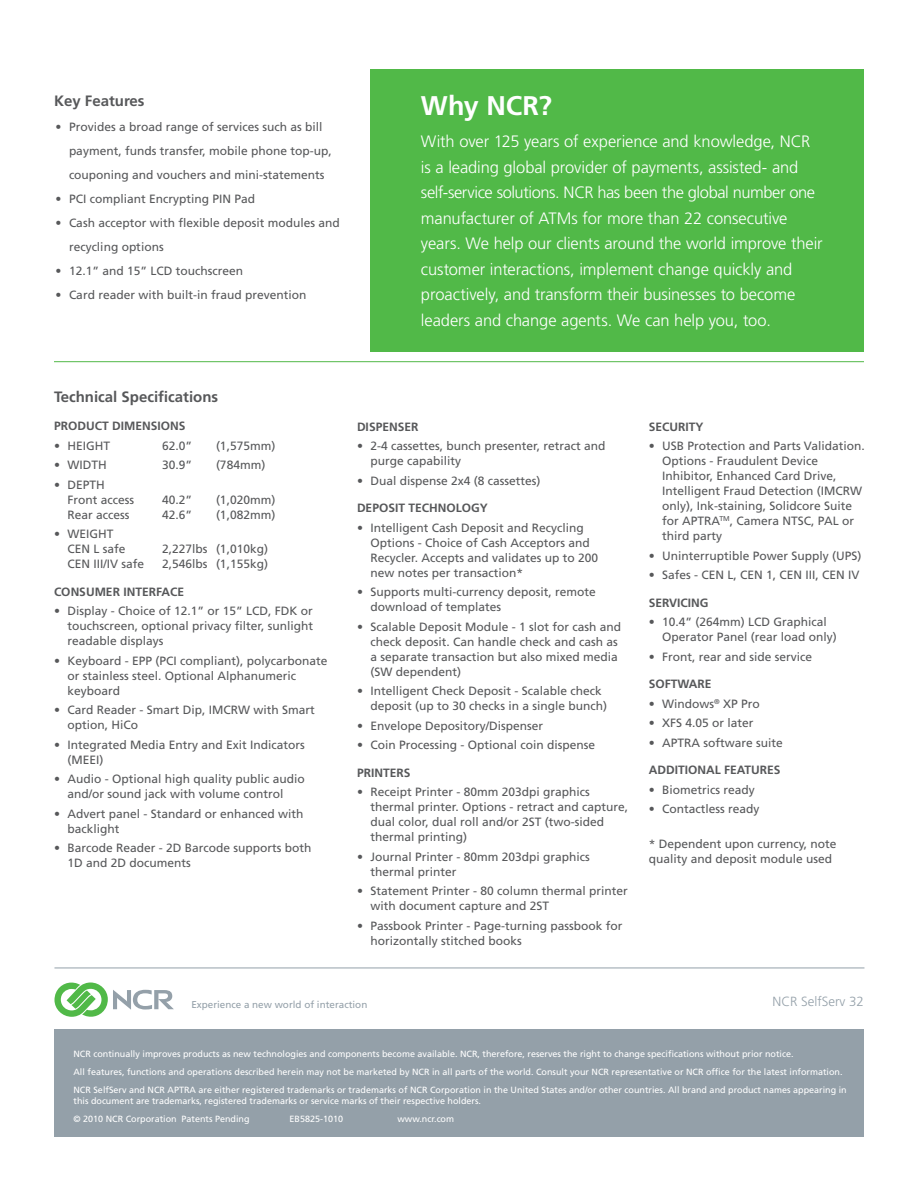
<style>
.page{position:relative;width:918px;height:1188px;background:#fff}
.page>*{position:absolute;margin:0;border:0;box-sizing:border-box;transform-origin:0 0}
.Back_Why_NCR{font:700 27px "Frutiger LT Std";color:#fff}
.Back_Why_NCR_Text{font:300 16.5px/25.5px "Frutiger LT Std";letter-spacing:-.005em;color:#fff}
.Back_Subhead{font:700 15px "Frutiger LT Std";color:#57585a}
.Footer_Product_Name{font:300 13.35px "Frutiger LT Std";color:#94a0a9}
.Back_Specification_B{font:12px/15px "Frutiger LT Std";color:#57585a}
.Back_Feature_Bullet{font:12px/24px "Frutiger LT Std";color:#57585a}
.Back_Specification_S{font:700 12px "Frutiger LT Std";color:#57585a}
.Back_Footer_Tagline{font:9.9px "Frutiger LT Std";color:#94a0a9}
.Back_Legal_Text{font:9px/11.2px "Frutiger LT Std";color:#fff}
</style>
<div class="page">
<div style="left:371px;top:69px;width:493px;height:282px;background:#51b948"></div>
<div style="left:54px;top:1030px;width:810px;height:107px;background:#94a0a9"></div>
<svg style="left:54px;top:983px;width:120px;height:34px"></svg>
<hr style="left:54px;top:361px;width:810px;height:1px;background:#51b948">
<hr style="left:54px;top:968px;width:810px;height:1px;background:#94a0a9">
<p class="Back_Subhead" style="left:54px;top:92px;width:92px">Key Features</p>
<p class="Back_Feature_Bullet" style="left:69px;top:115px;width:264px;text-indent:-14px">• Provides a broad range of services such as bill payment, funds transfer, mobile phone top-up, couponing and vouchers and mini-statements</p>
<p class="Back_Feature_Bullet" style="left:56px;top:187px;width:201px">• PCI compliant Encrypting PIN Pad</p>
<p class="Back_Feature_Bullet" style="left:69px;top:211px;width:272px;text-indent:-14px">• Cash acceptor with flexible deposit modules and recycling options</p>
<p class="Back_Feature_Bullet" style="left:56px;top:259px;width:189px">• 12.1” and 15” LCD touchscreen</p>
<p class="Back_Feature_Bullet" style="left:56px;top:283px;width:252px">• Card reader with built-in fraud prevention</p>
<p class="Back_Why_NCR" style="left:421px;top:90px;width:133px">Why NCR?</p>
<p class="Back_Why_NCR_Text" style="left:421px;top:129px;width:403px">With over 125 years of experience and knowledge, NCR is a leading global provider of payments, assisted- and self-service solutions. NCR has been the global number one manufacturer of ATMs for more than 22 consecutive years. We help our clients around the world improve their customer interactions, implement change quickly and proactively, and transform their businesses to become leaders and change agents. We can help you, too.</p>
<p class="Back_Subhead" style="left:54px;top:388px;width:166px">Technical Specifications</p>
<p class="Back_Specification_S" style="left:54px;top:419px;width:133px">PRODUCT DIMENSIONS</p>
<p class="Back_Specification_B" style="left:54px;top:438px;width:58px">• HEIGHT</p>
<p class="Back_Specification_B" style="left:162px;top:438px;width:32px">62.0”</p>
<p class="Back_Specification_B" style="left:216px;top:438px;width:61px">(1,575mm)</p>
<p class="Back_Specification_B" style="left:54px;top:458px;width:54px">• WIDTH</p>
<p class="Back_Specification_B" style="left:162px;top:458px;width:32px">30.9”</p>
<p class="Back_Specification_B" style="left:216px;top:458px;width:51px">(784mm)</p>
<p class="Back_Specification_B" style="left:68px;top:477px;width:68px;text-indent:-14px">• DEPTH<br>Front access</p>
<p class="Back_Specification_B" style="left:162px;top:492px;width:32px">40.2”</p>
<p class="Back_Specification_B" style="left:216px;top:492px;width:61px">(1,020mm)</p>
<p class="Back_Specification_B" style="left:68px;top:507px;width:64px">Rear access</p>
<p class="Back_Specification_B" style="left:162px;top:507px;width:32px">42.6”</p>
<p class="Back_Specification_B" style="left:216px;top:507px;width:61px">(1,082mm)</p>
<p class="Back_Specification_B" style="left:68px;top:527px;width:60px;text-indent:-14px">• WEIGHT<br>CEN L safe</p>
<p class="Back_Specification_B" style="left:162px;top:542px;width:108px">2,227lbs (1,010kg)</p>
<p class="Back_Specification_B" style="left:68px;top:557px;width:78px">CEN III/IV safe</p>
<p class="Back_Specification_B" style="left:162px;top:557px;width:108px">2,546lbs (1,155kg)</p>
<p class="Back_Specification_S" style="left:54px;top:585px;width:132px">CONSUMER INTERFACE</p>
<p class="Back_Specification_B" style="left:68px;top:604px;width:247px;text-align:justify;text-indent:-14px">• Display - Choice of 12.1” or 15” LCD, FDK or touchscreen, optional privacy filter, sunlight readable displays</p>
<p class="Back_Specification_B" style="left:68px;top:653px;width:262px;text-indent:-14px">• Keyboard - EPP (PCI compliant), polycarbonate or stainless steel. Optional Alphanumeric keyboard</p>
<p class="Back_Specification_B" style="left:68px;top:703px;width:249px;text-indent:-14px">• Card Reader - Smart Dip, IMCRW with Smart option, HiCo</p>
<p class="Back_Specification_B" style="left:68px;top:737px;width:239px;text-indent:-14px">• Integrated Media Entry and Exit Indicators (MEEI)</p>
<p class="Back_Specification_B" style="left:68px;top:772px;width:239px;text-indent:-14px">• Audio - Optional high quality public audio and/or sound jack with volume control</p>
<p class="Back_Specification_B" style="left:68px;top:806px;width:238px;text-indent:-14px">• Advert panel - Standard or enhanced with backlight</p>
<p class="Back_Specification_B" style="left:68px;top:841px;width:246px;text-indent:-14px">• Barcode Reader - 2D Barcode supports both<br>1D and 2D documents</p>
<p class="Back_Specification_S" style="left:357px;top:419px;width:63px">DISPENSER</p>
<p class="Back_Specification_B" style="left:370px;top:438px;width:236px;text-indent:-14px">• 2-4 cassettes, bunch presenter, retract and purge capability</p>
<p class="Back_Specification_B" style="left:357px;top:473px;width:185px">• Dual dispense 2x4 (8 cassettes)</p>
<p class="Back_Specification_S" style="left:357px;top:501px;width:132px">DEPOSIT TECHNOLOGY</p>
<p class="Back_Specification_B" style="left:370px;top:520px;width:229px;text-indent:-14px">• Intelligent Cash Deposit and Recycling Options - Choice of Cash Acceptors and Recycler. Accepts and validates up to 200 new notes per transaction*</p>
<p class="Back_Specification_B" style="left:370px;top:584px;width:227px;text-indent:-14px">• Supports multi-currency deposit, remote download of templates</p>
<p class="Back_Specification_B" style="left:370px;top:619px;width:252px;text-indent:-14px">• Scalable Deposit Module - 1 slot for cash and check deposit. Can handle check and cash as a separate transaction but also mixed media (SW dependent)</p>
<p class="Back_Specification_B" style="left:370px;top:683px;width:238px;text-indent:-14px">• Intelligent Check Deposit - Scalable check deposit (up to 30 checks in a single bunch)</p>
<p class="Back_Specification_B" style="left:357px;top:718px;width:188px">• Envelope Depository/Dispenser</p>
<p class="Back_Specification_B" style="left:357px;top:737px;width:240px">• Coin Processing - Optional coin dispense</p>
<p class="Back_Specification_S" style="left:357px;top:765px;width:55px">PRINTERS</p>
<p class="Back_Specification_B" style="left:370px;top:784px;width:259px;text-indent:-14px">• Receipt Printer - 80mm 203dpi graphics thermal printer. Options - retract and capture, dual color, dual roll and/or 2ST (two-sided thermal printing)</p>
<p class="Back_Specification_B" style="left:370px;top:849px;width:221px;text-indent:-14px">• Journal Printer - 80mm 203dpi graphics thermal printer</p>
<p class="Back_Specification_B" style="left:370px;top:883px;width:259px;text-indent:-14px">• Statement Printer - 80 column thermal printer with document capture and 2ST</p>
<p class="Back_Specification_B" style="left:370px;top:918px;width:254px;text-indent:-14px">• Passbook Printer - Page-turning passbook for horizontally stitched books</p>
<p class="Back_Specification_S" style="left:649px;top:419px;width:56px">SECURITY</p>
<p class="Back_Specification_B" style="left:662px;top:438px;width:204px;text-indent:-14px">• USB Protection and Parts Validation.<br>Options - Fraudulent Device<br>Inhibitor, Enhanced Card Drive,<br>Intelligent Fraud Detection (IMCRW only), Ink-staining, Solidcore Suite for APTRA<sup>TM</sup>, Camera NTSC, PAL or third party</p>
<p class="Back_Specification_B" style="left:649px;top:548px;width:214px">• Uninterruptible Power Supply (UPS)</p>
<p class="Back_Specification_B" style="left:649px;top:567px;width:212px">• Safes - CEN L, CEN 1, CEN III, CEN IV</p>
<p class="Back_Specification_S" style="left:649px;top:595px;width:61px">SERVICING</p>
<p class="Back_Specification_B" style="left:662px;top:614px;width:176px;text-indent:-14px">• 10.4” (264mm) LCD Graphical<br>Operator Panel (rear load only)</p>
<p class="Back_Specification_B" style="left:649px;top:649px;width:165px">• Front, rear and side service</p>
<p class="Back_Specification_S" style="left:649px;top:677px;width:64px">SOFTWARE</p>
<p class="Back_Specification_B" style="left:649px;top:696px;width:113px">• Windows<sup>®</sup> XP Pro</p>
<p class="Back_Specification_B" style="left:649px;top:715px;width:106px">• XFS 4.05 or later</p>
<p class="Back_Specification_B" style="left:649px;top:735px;width:136px">• APTRA software suite</p>
<p class="Back_Specification_S" style="left:649px;top:763px;width:133px">ADDITIONAL FEATURES</p>
<p class="Back_Specification_B" style="left:649px;top:782px;width:108px">• Biometrics ready</p>
<p class="Back_Specification_B" style="left:649px;top:802px;width:112px">• Contactless ready</p>
<p class="Back_Specification_B" style="left:649px;top:836px;width:189px">* Dependent upon currency, note quality and deposit module used</p>
<p class="Back_Footer_Tagline" style="left:191px;top:998px;width:177px">Experience a new world of interaction</p>
<p class="Footer_Product_Name" style="left:772px;top:994px;width:93px">NCR SelfServ 32</p>
<p class="Back_Legal_Text" style="left:74px;top:1048px;width:722px">NCR continually improves products as new technologies and components become available. NCR, therefore, reserves the right to change specifications without prior notice.</p>
<p class="Back_Legal_Text" style="left:74px;top:1066px;width:771px">All features, functions and operations described herein may not be marketed by NCR in all parts of the world. Consult your NCR representative or NCR office for the latest information.</p>
<p class="Back_Legal_Text" style="left:74px;top:1084px;width:775px">NCR SelfServ and NCR APTRA are either registered trademarks or trademarks of NCR Corporation in the United States and/or other countries. All brand and product names appearing in this document are trademarks, registered trademarks or service marks of their respective holders.</p>
<p class="Back_Legal_Text" style="left:74px;top:1113px;width:178px">© 2010 NCR Corporation Patents Pending</p>
<p class="Back_Legal_Text" style="left:290px;top:1113px;width:55px">EB5825-1010</p>
<p class="Back_Legal_Text" style="left:398px;top:1113px;width:58px">www.ncr.com</p>
</div>
